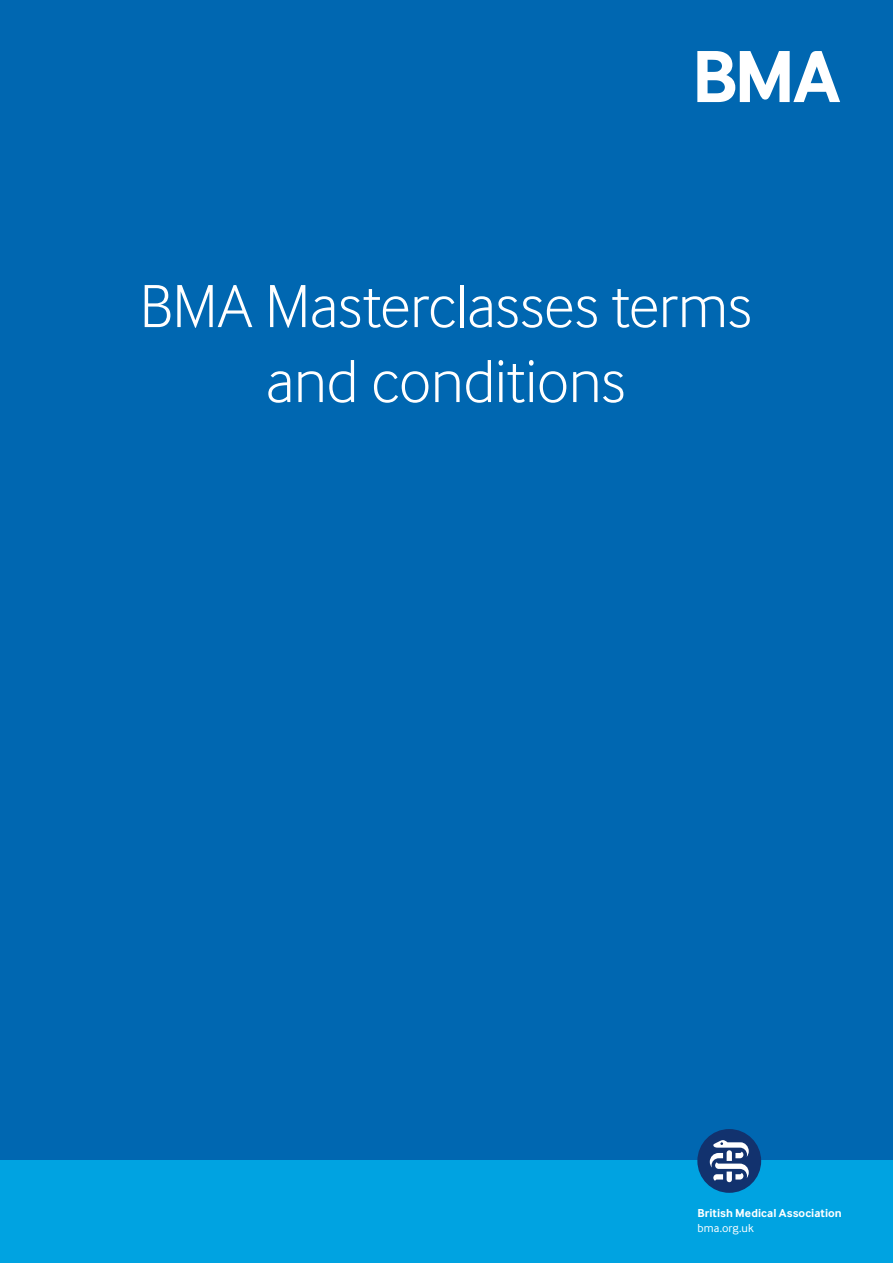
<style>
.page{position:relative;width:893px;height:1263px;background:#fff}
.page>*{position:absolute;margin:0;border:0;box-sizing:border-box;transform-origin:0 0}
.t1{font:300 63px/75px "Inter Face";letter-spacing:-.01em;color:#fff;text-align:center}
.t2{font:700 12px "Inter Face";letter-spacing:.01em;color:#fff}
.t3{font:12px "Inter Face";letter-spacing:.01em;color:#fff}
</style>
<div class="page">
<div style="left:0;top:0;width:893px;height:1161px;background:#0067b1"></div>
<div style="left:0;top:1161px;width:893px;height:102px;background:#00a3e1"></div>
<div style="left:697px;top:1129px;width:64px;height:64px;background:#12326e;border-radius:50%"></div>
<svg style="left:710px;top:1140px;width:39px;height:42px"></svg>
<svg style="left:697px;top:51px;width:143px;height:51px"></svg>
<p class="t1" style="left:140px;top:268px;width:614px">BMA Masterclasses terms and conditions</p>
<p class="t2" style="left:697px;top:1206px;width:146px">British Medical Association</p>
<p class="t3" style="left:697px;top:1221px;width:58px">bma.org.uk</p>
</div>
